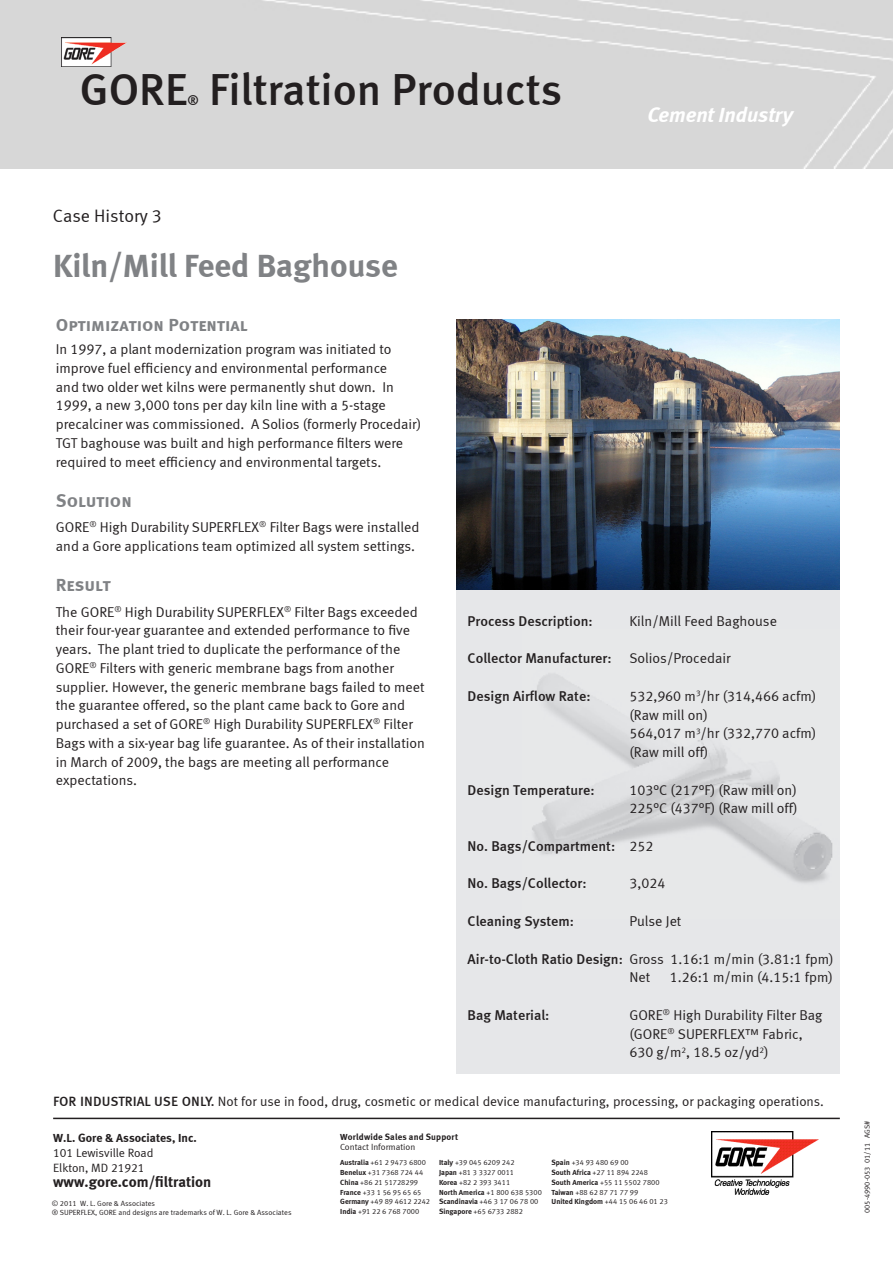
<style>
.page{position:relative;width:893px;height:1263px;background:#fff}
.page>*{position:absolute;margin:0;border:0;box-sizing:border-box;transform-origin:0 0}
.t1{font:45px "Meta Medium LF";color:#231f20}
.t2{font:33px "Meta Bold LF";color:#808285}
.t3{font:italic 21px "Meta Bold LF";color:#fff}
.subhead{font:18px "Meta Bold LF Caps";color:#808285}
.t4{font:18px "Meta Normal LF";color:#231f20}
.t5{font:15px "Meta Bold LF";color:#231f20}
.body1{font:14.25px/18.8px "Meta Normal LF";color:#231f20}
.text_-_data{font:14.25px/18.8px "Meta Normal LF";color:#231f20}
.text_-_data-2{font:14.25px "Meta Medium LF";color:#231f20}
.industrial_disclaime{font:13.5px "Meta Normal LF";color:#231f20}
.t6{font:13.5px "Meta Medium LF";color:#231f20}
.t7{font:12px "Meta Normal LF";letter-spacing:-.005em;color:#231f20}
.t8{font:12px "Meta Bold LF";color:#231f20}
.worldwide_sales{font:9px "Meta Bold LF";letter-spacing:.02em;color:#231f20}
.worldwide_sales-2{font:9px "Meta Normal LF";color:#231f20}
.countries{font:7.5px "Meta Normal LF";color:#231f20}
.countries-2{font:7.5px "Meta Bold LF";color:#231f20}
.s1{font-family:"Meta Normal LF"}
.s2{font-family:"Meta Medium LF"}
.s3{font-family:"Meta Medium LF Caps"}
.s4{font-family:"Meta Bold LF"}
</style>
<div class="page">
<div style="left:0;top:0;width:893px;height:169px;background:#d7d7d7"></div>
<div style="left:456px;top:589px;width:384px;height:485px;background:#e6e7e9"></div>
<img style="left:532px;top:675px;width:301px;height:208px">
<hr style="left:53px;top:1118px;width:787px;height:1px;background:#231f20">
<img style="left:61px;top:38px;width:66px;height:29px">
<img style="left:712px;top:1131px;width:106px;height:63px">
<img style="left:456px;top:319px;width:384px;height:271px">
<p class="t1" style="left:80px;top:63px;width:109px">GORE</p>
<p class="t6" style="left:187px;top:92px;width:13px">®</p>
<p class="t1" style="left:209px;top:63px;width:354px">Filtration Products</p>
<p class="t3" style="left:648px;top:103px;width:147px">Cement Industry</p>
<p class="t4" style="left:53px;top:205px;width:111px">Case History 3</p>
<p class="t2" style="left:53px;top:246px;width:346px">Kiln/Mill Feed Baghouse</p>
<p class="subhead" style="left:56px;top:314px;width:193px">Optimization Potential</p>
<p class="body1" style="left:56px;top:340px;width:367px">In 1997, a plant modernization program was initiated to improve fuel efficiency and environmental performance<br>and two older wet kilns were permanently shut down. In 1999, a new 3,000 tons per day kiln line with a 5-stage precalciner was commissioned. A Solios (formerly Procedair)<br>TGT baghouse was built and high performance filters were required to meet efficiency and environmental targets.</p>
<p class="subhead" style="left:56px;top:490px;width:77px">Solution</p>
<p class="body1" style="left:56px;top:518px;width:365px">GORE<sup>®</sup> High Durability SUPERFLEX<sup>®</sup> Filter Bags were installed and a Gore applications team optimized all system settings.</p>
<p class="subhead" style="left:56px;top:574px;width:56px">Result</p>
<p class="body1" style="left:56px;top:602px;width:371px">The GORE<sup>®</sup> High Durability SUPERFLEX<sup>®</sup> Filter Bags exceeded their four-year guarantee and extended performance to five years. The plant tried to duplicate the performance of the GORE<sup>®</sup> Filters with generic membrane bags from another supplier. However, the generic membrane bags failed to meet the guarantee offered, so the plant came back to Gore and purchased a set of GORE<sup>®</sup> High Durability SUPERFLEX<sup>®</sup> Filter Bags with a six-year bag life guarantee. As of their installation in March of 2009, the bags are meeting all performance expectations.</p>
<p class="text_-_data-2" style="left:468px;top:613px;width:127px">Process Description:</p>
<p class="text_-_data" style="left:629px;top:611px;width:149px">Kiln/Mill Feed Baghouse</p>
<p class="text_-_data-2" style="left:468px;top:650px;width:264px">Collector Manufacturer: <span class="s1">Solios/Procedair</span></p>
<p class="text_-_data-2" style="left:468px;top:688px;width:124px">Design Airflow Rate:</p>
<p class="text_-_data" style="left:629px;top:686px;width:188px">532,960 m<sup>3</sup>/hr (314,466 acfm) (Raw mill on)</p>
<p class="text_-_data" style="left:629px;top:724px;width:188px">564,017 m<sup>3</sup>/hr (332,770 acfm) (Raw mill off)</p>
<p class="text_-_data-2" style="left:468px;top:781px;width:129px">Design Temperature:</p>
<p class="text_-_data" style="left:629px;top:780px;width:169px">103°C (217°F) (Raw mill on)</p>
<p class="text_-_data" style="left:629px;top:799px;width:170px">225°C (437°F) (Raw mill off)</p>
<p class="text_-_data-2" style="left:468px;top:838px;width:187px">No. Bags/Compartment: <span class="s1">252</span></p>
<p class="text_-_data-2" style="left:468px;top:875px;width:121px">No. Bags/Collector:</p>
<p class="text_-_data" style="left:629px;top:874px;width:37px">3,024</p>
<p class="text_-_data-2" style="left:468px;top:913px;width:108px">Cleaning System:</p>
<p class="text_-_data" style="left:629px;top:911px;width:53px">Pulse Jet</p>
<p class="text_-_data" style="left:468px;top:949px;width:368px"><span class="s2">Air-to-Cloth Ratio Design:</span> Gross 1.16:1 m/min (3.81:1 fpm)</p>
<p class="text_-_data" style="left:629px;top:968px;width:22px">Net</p>
<p class="text_-_data" style="left:670px;top:968px;width:165px">1.26:1 m/min (4.15:1 fpm)</p>
<p class="text_-_data-2" style="left:468px;top:1006px;width:83px">Bag Material:</p>
<p class="text_-_data" style="left:629px;top:1005px;width:195px">GORE<sup>®</sup> High Durability Filter Bag</p>
<p class="text_-_data" style="left:629px;top:1024px;width:175px">(GORE<sup>®</sup> SUPERFLEX™ Fabric,</p>
<p class="text_-_data" style="left:629px;top:1043px;width:141px">630 g/m<sup>2</sup>, 18.5 oz/yd<sup>2</sup>)</p>
<p class="industrial_disclaime" style="left:53px;top:1094px;width:772px"><span class="s3">FOR INDUSTRIAL USE ONLY.</span> Not for use in food, drug, cosmetic or medical device manufacturing, processing, or packaging operations.</p>
<p class="t8" style="left:53px;top:1131px;width:145px">W.L. Gore &amp; Associates, Inc.</p>
<p class="t7" style="left:53px;top:1146px;width:102px">101 Lewisville Road</p>
<p class="t7" style="left:53px;top:1161px;width:93px">Elkton, MD 21921</p>
<p class="t5" style="left:53px;top:1173px;width:160px">www.gore.com/filtration</p>
<p class="countries" style="left:52px;top:1199px;width:105px">© 2011 W. L. Gore &amp; Associates</p>
<p class="countries" style="left:52px;top:1208px;width:241px">® SUPERFLEX, GORE and designs are trademarks of W. L. Gore &amp; Associates</p>
<p class="worldwide_sales" style="left:340px;top:1131px;width:120px">Worldwide Sales and Support</p>
<p class="worldwide_sales-2" style="left:340px;top:1142px;width:77px">Contact Information</p>
<p class="countries" style="left:340px;top:1158px;width:87px"><span class="s4">Australia</span> +61 2 9473 6800</p>
<p class="countries" style="left:340px;top:1168px;width:85px"><span class="s4">Benelux</span> +31 7368 724 44</p>
<p class="countries" style="left:340px;top:1178px;width:79px"><span class="s4">China</span> +86 21 51728299</p>
<p class="countries" style="left:340px;top:1188px;width:83px"><span class="s4">France</span> +33 1 56 95 65 65</p>
<p class="countries" style="left:340px;top:1197px;width:91px"><span class="s4">Germany</span> +49 89 4612 2242</p>
<p class="countries" style="left:340px;top:1207px;width:81px"><span class="s4">India</span> +91 22 6 768 7000</p>
<p class="countries" style="left:439px;top:1158px;width:77px"><span class="s4">Italy</span> +39 045 6209 242</p>
<p class="countries" style="left:439px;top:1168px;width:77px"><span class="s4">Japan</span> +81 3 3327 0011</p>
<p class="countries" style="left:439px;top:1178px;width:73px"><span class="s4">Korea</span> +82 2 393 3411</p>
<p class="countries-2" style="left:439px;top:1187px;width:104px">North America <span class="s1">+1 800 638 5300</span></p>
<p class="countries" style="left:439px;top:1197px;width:101px"><span class="s4">Scandinavia</span> +46 3 17 06 78 00</p>
<p class="countries" style="left:439px;top:1207px;width:85px"><span class="s4">Singapore</span> +65 6733 2882</p>
<p class="countries" style="left:552px;top:1158px;width:79px"><span class="s4">Spain</span> +34 93 480 69 00</p>
<p class="countries" style="left:552px;top:1168px;width:98px"><span class="s4">South Africa</span> +27 11 894 2248</p>
<p class="countries" style="left:552px;top:1178px;width:110px"><span class="s4">South America</span> +55 11 5502 7800</p>
<p class="countries" style="left:552px;top:1188px;width:88px"><span class="s4">Taiwan</span> +88 62 87 71 77 99</p>
<p class="countries-2" style="left:552px;top:1197px;width:118px">United Kingdom <span class="s1">+44 15 06 46 01 23</span></p>
<p class="countries" style="left:863px;top:1213px;width:94px;rotate:-90deg">005-4990-053 01/11 AGS#</p>
</div>
